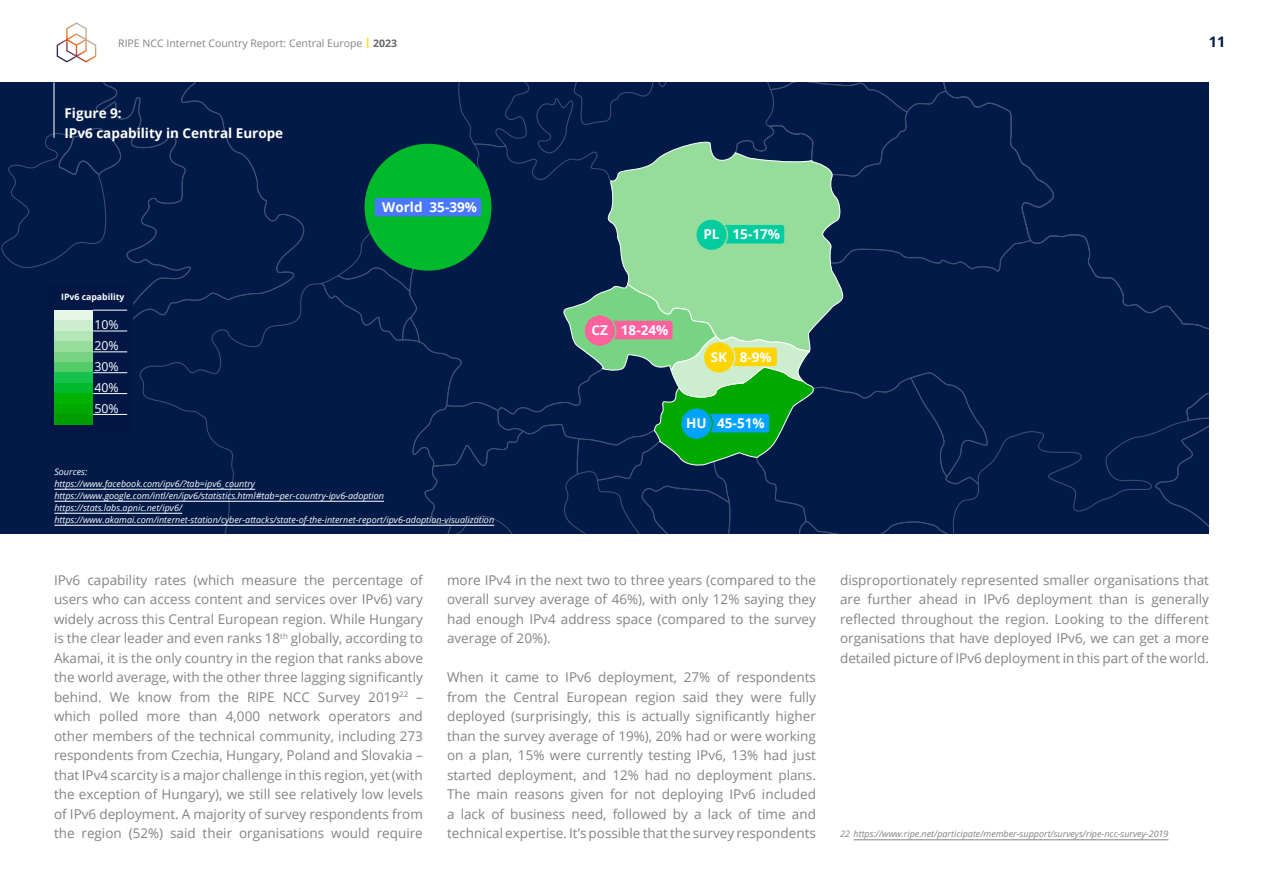
<style>
.page{position:relative;width:1263px;height:893px;background:#fff}
.page>*{position:absolute;margin:0;border:0;box-sizing:border-box;transform-origin:0 0}
.t1{font:700 14.55px "Open Sans";color:#021a48}
.t2{font:13.5px/19.5px "Open Sans";color:#818386;text-align:justify}
.t3{font:700 13.5px/19.5px "Open Sans";color:#fff}
.t4{font:12.3px/20.9px "Open Sans";color:#fff;text-align:justify}
.t5{font:10.5px "Open Sans";color:#818386}
.t6{font:italic 9px/12px "Open Sans";color:#fff}
.t7{font:italic 9px "Open Sans";color:#818386}
.t8{font:700 8.7px "Open Sans";color:#fff}
.s1{font-weight:800;color:#fd0}
.s2{font-weight:700;color:#676867}
</style>
<div class="page">
<svg style="left:57px;top:22px;width:39px;height:41px"></svg>
<div style="left:0;top:82px;width:1209px;height:452px;background:#021a48"></div>
<svg style="left:137px;top:283px;width:183px;height:251px"></svg>
<svg style="left:1px;top:131px;width:55px;height:137px"></svg>
<svg style="left:56px;top:82px;width:248px;height:245px"></svg>
<svg style="left:1054px;top:234px;width:154px;height:292px"></svg>
<div style="left:49px;top:284px;width:84px;height:149px;background:#021746"></div>
<div style="left:55px;top:310px;width:38px;height:11px;background:#e6f6e7"></div>
<div style="left:55px;top:321px;width:38px;height:10px;background:#cdeece"></div>
<div style="left:55px;top:331px;width:38px;height:10px;background:#b3e5b6"></div>
<div style="left:55px;top:341px;width:38px;height:11px;background:#96dd9c"></div>
<div style="left:55px;top:352px;width:38px;height:10px;background:#77d482"></div>
<div style="left:55px;top:362px;width:38px;height:11px;background:#53cb68"></div>
<div style="left:55px;top:373px;width:38px;height:10px;background:#15c34b"></div>
<div style="left:55px;top:383px;width:38px;height:11px;background:#00ba2b"></div>
<div style="left:55px;top:394px;width:38px;height:10px;background:#00b100"></div>
<div style="left:55px;top:404px;width:38px;height:10px;background:#00a900"></div>
<div style="left:55px;top:414px;width:38px;height:11px;background:#009d00"></div>
<hr style="left:93px;top:310px;width:34px;height:1px;background:#fff">
<hr style="left:93px;top:331px;width:34px;height:1px;background:#fff">
<hr style="left:93px;top:351px;width:34px;height:1px;background:#fff">
<hr style="left:93px;top:372px;width:34px;height:1px;background:#fff">
<hr style="left:93px;top:393px;width:34px;height:1px;background:#fff">
<hr style="left:93px;top:414px;width:34px;height:1px;background:#fff">
<svg style="left:320px;top:82px;width:734px;height:452px"></svg>
<div style="left:704px;top:342px;width:30px;height:30px;background:#ffd400;border-radius:50%"></div>
<hr style="left:54px;top:489px;width:201px;height:1px;background:#fff">
<hr style="left:54px;top:501px;width:330px;height:1px;background:#fff">
<hr style="left:54px;top:513px;width:128px;height:1px;background:#fff">
<hr style="left:54px;top:525px;width:440px;height:1px;background:#fff">
<hr style="left:854px;top:839px;width:314px;height:1px;background:#818386">
<hr style="left:54px;top:82px;width:1px;height:56px;background:#fff">
<p class="t5" style="left:118px;top:36px;width:280px">RIPE NCC Internet Country Report: Central Europe <span class="s1">|</span> <span class="s2">2023</span></p>
<p class="t1" style="left:1209px;top:32px;width:18px">11</p>
<p class="t3" style="left:64px;top:103px;width:220px">Figure 9:<br>IPv6 capability in Central Europe</p>
<p class="t8" style="left:61px;top:291px;width:65px">IPv6 capability</p>
<p class="t4" style="left:95px;top:314px;width:26px">10% 20% 30% 40% 50%</p>
<p class="t3" style="left:382px;top:197px;width:96px">World 35-39%</p>
<p class="t6" style="left:54px;top:465px;width:441px">Sources:<br>https://www.facebook.com/ipv6/?tab=ipv6_country https://www.google.com/intl/en/ipv6/statistics.html#tab=per-country-ipv6-adoption https://stats.labs.apnic.net/ipv6/ https://www.akamai.com/internet-station/cyber-attacks/state-of-the-internet-report/ipv6-adoption-visualization</p>
<p class="t3" style="left:703px;top:224px;width:78px">PL 15-17%</p>
<p class="t3" style="left:592px;top:320px;width:78px">CZ 18-24%</p>
<p class="t3" style="left:711px;top:347px;width:62px">SK 8-9%</p>
<p class="t3" style="left:686px;top:413px;width:80px">HU 45-51%</p>
<p class="t2" style="left:54px;top:570px;width:370px">IPv6 capability rates (which measure the percentage of users who can access content and services over IPv6) vary widely across this Central European region. While Hungary is the clear leader and even ranks 18<sup>th</sup> globally, according to Akamai, it is the only country in the region that ranks above the world average, with the other three lagging significantly behind. We know from the RIPE NCC Survey 2019<sup>22</sup> – which polled more than 4,000 network operators and other members of the technical community, including 273 respondents from Czechia, Hungary, Poland and Slovakia – that IPv4 scarcity is a major challenge in this region, yet (with the exception of Hungary), we still see relatively low levels of IPv6 deployment. A majority of survey respondents from the region (52%) said their organisations would require</p>
<p class="t2" style="left:447px;top:570px;width:370px">more IPv4 in the next two to three years (compared to the overall survey average of 46%), with only 12% saying they had enough IPv4 address space (compared to the survey average of 20%).</p>
<p class="t2" style="left:447px;top:667px;width:370px">When it came to IPv6 deployment, 27% of respondents from the Central European region said they were fully deployed (surprisingly, this is actually significantly higher than the survey average of 19%), 20% had or were working on a plan, 15% were currently testing IPv6, 13% had just started deployment, and 12% had no deployment plans.<br>The main reasons given for not deploying IPv6 included a lack of business need, followed by a lack of time and technical expertise. It’s possible that the survey respondents</p>
<p class="t2" style="left:840px;top:569px;width:370px">disproportionately represented smaller organisations that are further ahead in IPv6 deployment than is generally reflected throughout the region. Looking to the different organisations that have deployed IPv6, we can get a more detailed picture of IPv6 deployment in this part of the world.</p>
<p class="t7" style="left:840px;top:828px;width:330px">22 https://www.ripe.net/participate/member-support/surveys/ripe-ncc-survey-2019</p>
</div>
